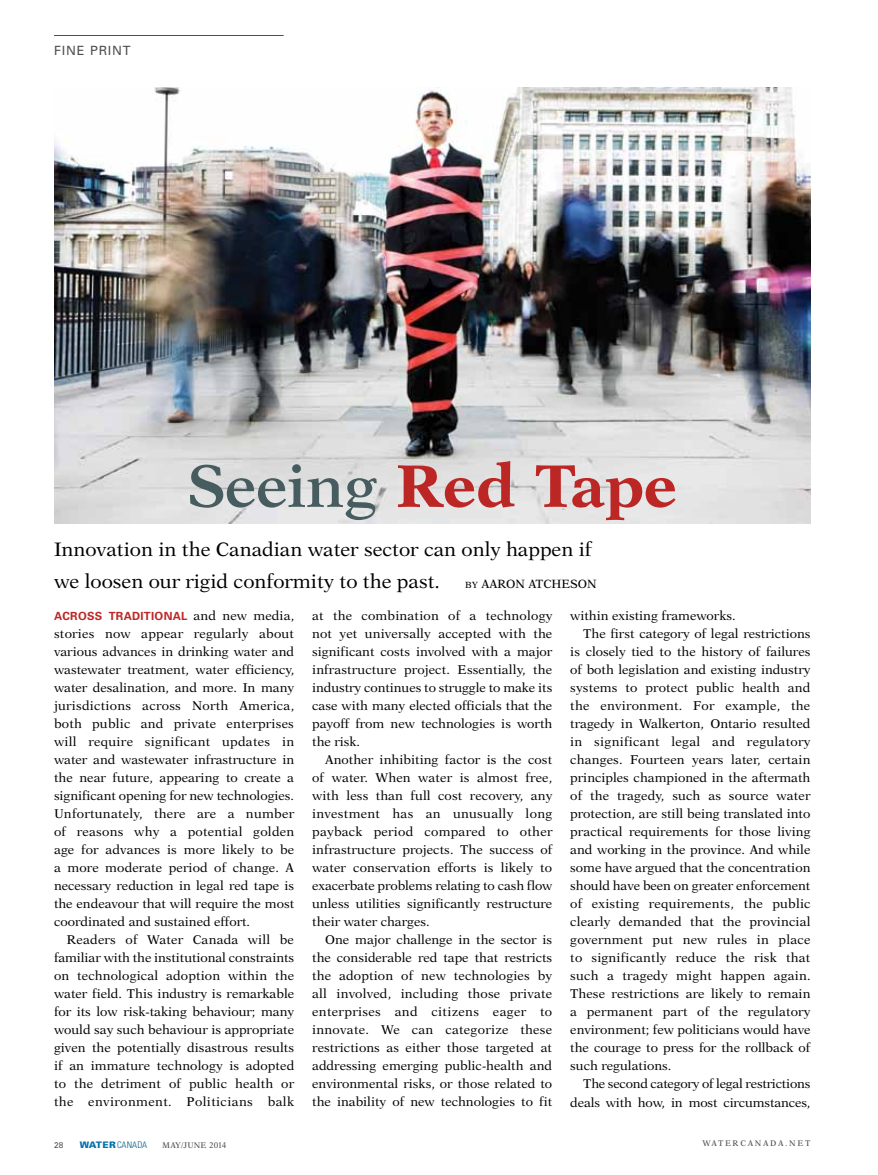
<style>
.page{position:relative;width:878px;height:1175px;background:#fff}
.page>*{position:absolute;margin:0;border:0;box-sizing:border-box;transform-origin:0 0}
.t1{font:700 60px "New Aster";color:#bc2726}
.t2{font:19.5px/31.5px "New Aster";color:#000}
.t3{font:12.75px/18px "New Aster";color:#000;text-align:justify}
.t4{font:12.75px "New Aster";letter-spacing:.025em;color:#000}
.t5{font:12.75px "New Aster";letter-spacing:.02em;color:#000}
.t6{font:12.75px "Univers";letter-spacing:.06em;color:#4f4e4e}
.t7{font:12px "New Aster";color:#000}
.t8{font:700 11.25px "Univers";letter-spacing:.025em;color:#bc2726}
.t9{font:300 condensed 9px "Univers";letter-spacing:.01em;color:#005a84}
.t10{font:8.25px "New Aster";letter-spacing:.03em;color:#4f4e4e}
.t11{font:8.25px "New Aster";letter-spacing:.01em;color:#4f4e4e}
.t12{font:8.25px "Univers";color:#4f4e4e}
.s1{font-weight:600;color:#465c5e}
.s2{font-size:9px}
.s3{font-family:"New Aster";font-weight:400;font-size:12.75px;color:#000}
.s4{font-weight:900;font-stretch:normal;color:#0073ae}
</style>
<div class="page">
<img style="left:54px;top:88px;width:756px;height:436px">
<hr style="left:54px;top:35px;width:230px;height:1px;background:#4f4e4e">
<p class="t6" style="left:54px;top:43px;width:78px">FINE PRINT</p>
<h1 class="t1" style="left:187px;top:450px;width:491px"><span class="s1">Seeing</span> Red Tape</h1>
<h2 class="t2" style="left:54px;top:533px;width:539px">Innovation in the Canadian water sector can only happen if we loosen our rigid conformity to the past.</h2>
<p class="t7" style="left:465px;top:576px;width:133px"><span class="s2">By</span> Aaron Atcheson</p>
<p class="t8" style="left:54px;top:609px;width:242px">ACROSS TRADITIONAL <span class="s3">and new media,</span></p>
<p class="t3" style="left:54px;top:624px;width:242px">stories now appear regularly about various advances in drinking water and wastewater treatment, water efficiency, water desalination, and more. In many jurisdictions across North America, both public and private enterprises will require significant updates in water and wastewater infrastructure in the near future, appearing to create a significant opening for new technologies.<br>Unfortunately, there are a number of reasons why a potential golden age for advances is more likely to be a more moderate period of change. A necessary reduction in legal red tape is the endeavour that will require the most coordinated and sustained effort.</p>
<p class="t3" style="left:54px;top:930px;width:242px;text-indent:13px">Readers of Water Canada will be familiar with the institutional constraints on technological adoption within the water field. This industry is remarkable for its low risk-taking behaviour; many would say such behaviour is appropriate given the potentially disastrous results if an immature technology is adopted to the detriment of public health or the environment. Politicians balk</p>
<p class="t3" style="left:312px;top:606px;width:242px">at the combination of a technology not yet universally accepted with the significant costs involved with a major infrastructure project. Essentially, the industry continues to struggle to make its case with many elected officials that the payoff from new technologies is worth the risk.</p>
<p class="t3" style="left:312px;top:750px;width:242px;text-indent:13px">Another inhibiting factor is the cost of water. When water is almost free, with less than full cost recovery, any investment has an unusually long payback period compared to other infrastructure projects. The success of water conservation efforts is likely to exacerbate problems relating to cash flow unless utilities significantly restructure their water charges.</p>
<p class="t3" style="left:312px;top:930px;width:242px;text-indent:13px">One major challenge in the sector is the considerable red tape that restricts the adoption of new technologies by all involved, including those private enterprises and citizens eager to innovate. We can categorize these restrictions as either those targeted at addressing emerging public-health and environmental risks, or those related to the inability of new technologies to fit</p>
<p class="t3" style="left:570px;top:606px;width:167px">within existing frameworks.</p>
<p class="t3" style="left:583px;top:624px;width:229px">The first category of legal restrictions</p>
<p class="t3" style="left:570px;top:642px;width:241px">is closely tied to the history of failures</p>
<p class="t3" style="left:570px;top:660px;width:241px">of both legislation and existing industry</p>
<p class="t3" style="left:570px;top:678px;width:241px">systems to protect public health and</p>
<p class="t5" style="left:570px;top:698px;width:241px">the environment. For example, the</p>
<p class="t3" style="left:570px;top:714px;width:241px">tragedy in Walkerton, Ontario resulted</p>
<p class="t4" style="left:570px;top:734px;width:242px">in significant legal and regulatory</p>
<p class="t3" style="left:570px;top:750px;width:242px">changes. Fourteen years later, certain</p>
<p class="t3" style="left:570px;top:768px;width:241px">principles championed in the aftermath</p>
<p class="t3" style="left:570px;top:786px;width:242px">of the tragedy, such as source water</p>
<p class="t3" style="left:570px;top:804px;width:241px">protection, are still being translated into</p>
<p class="t3" style="left:570px;top:822px;width:242px">practical requirements for those living</p>
<p class="t3" style="left:570px;top:840px;width:241px">and working in the province. And while</p>
<p class="t3" style="left:570px;top:858px;width:242px">some have argued that the concentration</p>
<p class="t3" style="left:570px;top:876px;width:242px">should have been on greater enforcement</p>
<p class="t3" style="left:570px;top:894px;width:242px">of existing requirements, the public</p>
<p class="t3" style="left:570px;top:912px;width:242px">clearly demanded that the provincial</p>
<p class="t3" style="left:570px;top:930px;width:241px">government put new rules in place</p>
<p class="t3" style="left:570px;top:948px;width:241px">to significantly reduce the risk that</p>
<p class="t3" style="left:570px;top:966px;width:242px">such a tragedy might happen again.</p>
<p class="t3" style="left:570px;top:984px;width:242px">These restrictions are likely to remain</p>
<p class="t3" style="left:570px;top:1002px;width:242px">a permanent part of the regulatory</p>
<p class="t3" style="left:570px;top:1020px;width:241px">environment; few politicians would have</p>
<p class="t3" style="left:570px;top:1038px;width:241px">the courage to press for the rollback of</p>
<p class="t3" style="left:570px;top:1057px;width:103px">such regulations.</p>
<p class="t3" style="left:583px;top:1075px;width:229px">The second category of legal restrictions</p>
<p class="t3" style="left:570px;top:1093px;width:241px">deals with how, in most circumstances,</p>
<p class="t12" style="left:54px;top:1140px;width:11px">28</p>
<p class="t9" style="left:80px;top:1139px;width:69px"><span class="s4">WATER</span>CANADA</p>
<p class="t11" style="left:162px;top:1140px;width:66px">may/june 2014</p>
<p class="t10" style="left:702px;top:1138px;width:9px">wate</p>
<p class="t10" style="left:732px;top:1138px;width:73px">rca na da .net</p>
</div>
